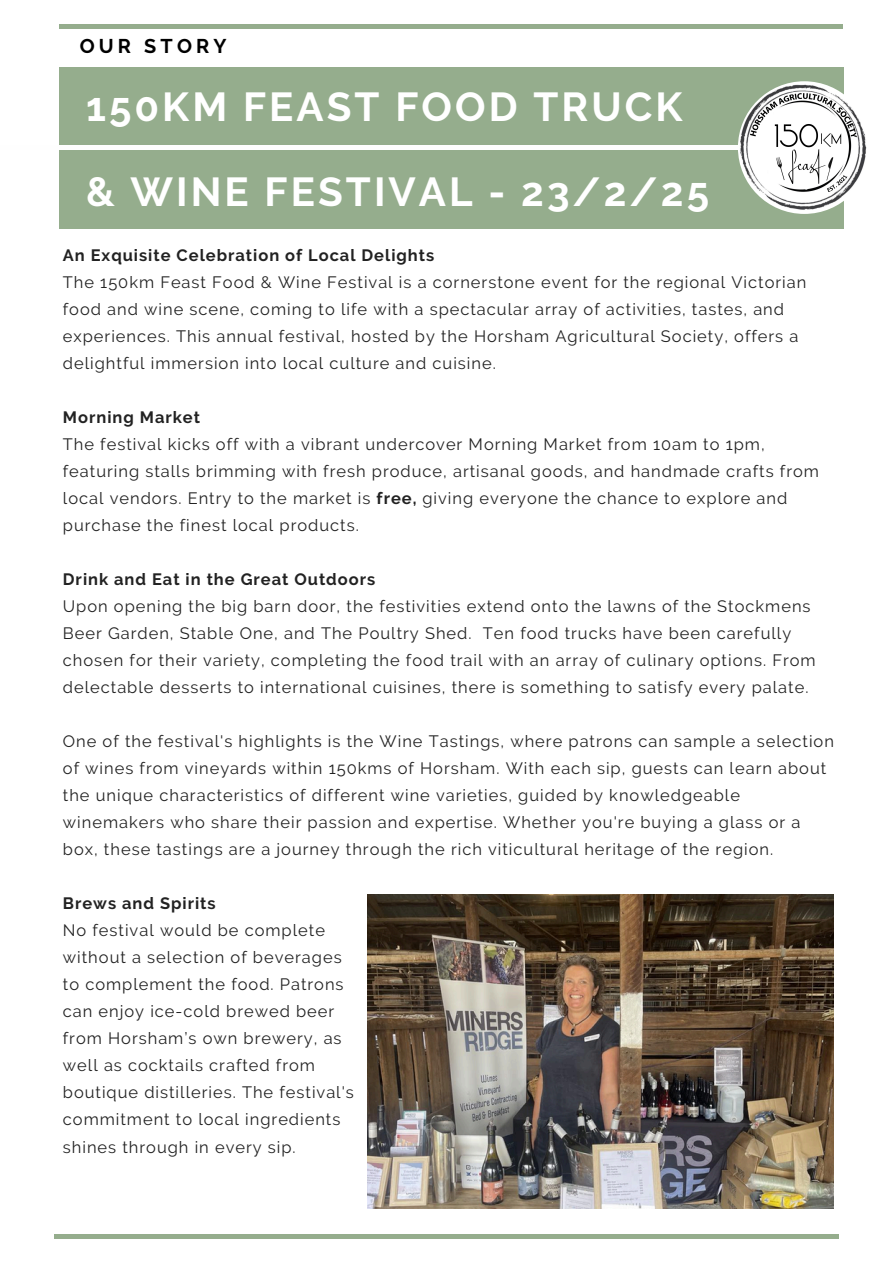
<style>
.page{position:relative;width:894px;height:1264px;background:#fff}
.page>*{position:absolute;margin:0;border:0;box-sizing:border-box;transform-origin:0 0}
.t1{font:700 40.35px "Raleway";letter-spacing:.075em;color:#fff}
.t2{font:700 19.8px "Raleway";letter-spacing:.21em;color:#000}
.t3{font:16.5px/27px "Raleway";letter-spacing:.06em;color:#222}
.t4{font:700 16.5px "Raleway";letter-spacing:.06em;color:#222}
.s1{font-weight:700}
</style>
<div class="page">
<hr style="left:55px;top:1234px;width:783px;height:3px;background:#95ad8d">
<hr style="left:59px;top:25px;width:783px;height:3px;background:#95ad8d">
<div style="left:59px;top:67px;width:783px;height:161px;background:#95ad8d"></div>
<hr style="left:0;top:146px;width:784px;height:3px;background:#fefefe">
<img style="left:737px;top:81px;width:133px;height:133px;border-radius:50%">
<img style="left:367px;top:894px;width:466px;height:314px">
<p class="t2" style="left:80px;top:34px;width:148px">OUR STORY</p>
<p class="t1" style="left:86px;top:83px;width:597px">150KM FEAST FOOD TRUCK</p>
<p class="t1" style="left:86px;top:168px;width:624px">&amp; WINE FESTIVAL - 23/2/25</p>
<p class="t4" style="left:63px;top:245px;width:373px">An Exquisite Celebration of Local Delights</p>
<h2 class="t3" style="left:63px;top:269px;width:744px">The 150km Feast Food &amp; Wine Festival is a cornerstone event for the regional Victorian food and wine scene, coming to life with a spectacular array of activities, tastes, and experiences. This annual festival, hosted by the Horsham Agricultural Society, offers a delightful immersion into local culture and cuisine.</h2>
<h1 class="t4" style="left:63px;top:407px;width:139px">Morning Market</h1>
<h1 class="t3" style="left:63px;top:431px;width:757px">The festival kicks off with a vibrant undercover Morning Market from 10am to 1pm, featuring stalls brimming with fresh produce, artisanal goods, and handmade crafts from local vendors. Entry to the market is <span class="s1">free,</span> giving everyone the chance to explore and purchase the finest local products.</h1>
<p class="t4" style="left:63px;top:569px;width:314px">Drink and Eat in the Great Outdoors</p>
<p class="t3" style="left:63px;top:593px;width:754px">Upon opening the big barn door, the festivities extend onto the lawns of the Stockmens Beer Garden, Stable One, and The Poultry Shed. Ten food trucks have been carefully chosen for their variety, completing the food trail with an array of culinary options. From delectable desserts to international cuisines, there is something to satisfy every palate.</p>
<p class="t3" style="left:63px;top:728px;width:772px">One of the festival's highlights is the Wine Tastings, where patrons can sample a selection of wines from vineyards within 150kms of Horsham. With each sip, guests can learn about the unique characteristics of different wine varieties, guided by knowledgeable winemakers who share their passion and expertise. Whether you're buying a glass or a box, these tastings are a journey through the rich viticultural heritage of the region.</p>
<p class="t4" style="left:63px;top:893px;width:154px">Brews and Spirits</p>
<p class="t3" style="left:63px;top:917px;width:263px">No festival would be complete</p>
<p class="t3" style="left:63px;top:944px;width:280px">without a selection of beverages</p>
<p class="t3" style="left:63px;top:971px;width:282px">to complement the food. Patrons</p>
<p class="t3" style="left:63px;top:998px;width:273px">can enjoy ice-cold brewed beer</p>
<p class="t3" style="left:63px;top:1025px;width:280px">from Horsham’s own brewery, as</p>
<p class="t3" style="left:63px;top:1052px;width:253px">well as cocktails crafted from</p>
<p class="t3" style="left:63px;top:1079px;width:292px">boutique distilleries. The festival's</p>
<p class="t3" style="left:63px;top:1106px;width:279px">commitment to local ingredients</p>
<p class="t3" style="left:63px;top:1133px;width:234px">shines through in every sip.</p>
</div>
